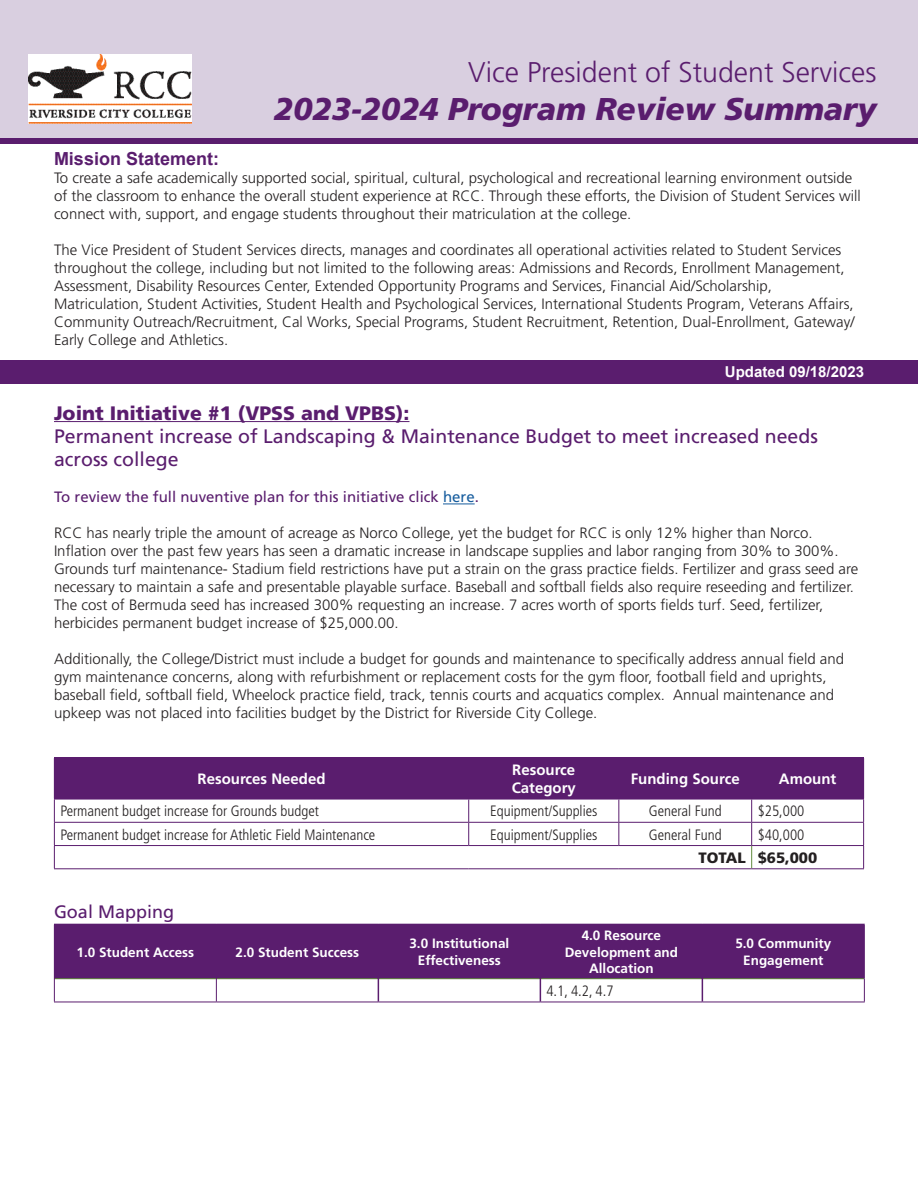
<style>
.page{position:relative;width:918px;height:1188px;background:#fff}
.page>*{position:absolute;margin:0;border:0;box-sizing:border-box;transform-origin:0 0}
.t1{font:italic 900 31.5px "Frutiger LT Std";color:#5a1d6e}
.t2{font:300 28.5px "Frutiger LT Std";color:#5a1d6e}
.t3{font:19.5px/23.4px "Frutiger LT Std";color:#5a1d6e}
.t4{font:900 19.5px "Frutiger LT Std";color:#5a1d6e}
.t5{font:700 18px "Arial";color:#5a1d6e}
.t6{font:18px "Frutiger LT Std";color:#5a1d6e}
.t7{font:300 15px/18px "Frutiger LT Std";color:#231f20}
.t8{font:300 condensed 15px "Frutiger LT Std";color:#231f20}
.t9{font:15px "Frutiger LT Std";color:#5a1d6e}
.t10{font:700 15px/18px "Frutiger LT Std";color:#fff}
.t11{font:700 15px "Arial";color:#fff}
.t12{font:900 15px "Frutiger LT Std";color:#231f20}
.t13{font:700 13.5px/16.2px "Frutiger LT Std";color:#fff;text-align:center}
.s1{color:#175d9e}
</style>
<div class="page">
<div style="left:0;top:0;width:918px;height:141px;background:#d9cfe0"></div>
<div style="left:0;top:138px;width:918px;height:5px;background:#5a1d6e"></div>
<hr style="left:54px;top:421px;width:356px;height:1px;background:#5a1d6e">
<hr style="left:443px;top:504px;width:32px;height:1px;background:#175d9e">
<div style="left:54px;top:758px;width:415px;height:41px;background:#5a1d6e"></div>
<div style="left:469px;top:758px;width:150px;height:41px;background:#5a1d6e"></div>
<div style="left:619px;top:758px;width:133px;height:41px;background:#5a1d6e"></div>
<div style="left:752px;top:758px;width:112px;height:41px;background:#5a1d6e"></div>
<hr style="left:54px;top:757px;width:415px;height:1px;background:#5a1d6e">
<hr style="left:752px;top:757px;width:112px;height:1px;background:#5a1d6e">
<hr style="left:54px;top:868px;width:415px;height:1px;background:#5a1d6e">
<hr style="left:469px;top:868px;width:150px;height:1px;background:#5a1d6e">
<hr style="left:619px;top:868px;width:133px;height:1px;background:#5a1d6e">
<hr style="left:752px;top:868px;width:112px;height:1px;background:#5a1d6e">
<hr style="left:54px;top:799px;width:415px;height:1px;background:#5a1d6e">
<hr style="left:469px;top:799px;width:150px;height:1px;background:#5a1d6e">
<hr style="left:619px;top:799px;width:133px;height:1px;background:#5a1d6e">
<hr style="left:752px;top:799px;width:112px;height:1px;background:#5a1d6e">
<hr style="left:469px;top:757px;width:150px;height:1px;background:#5a1d6e">
<svg style="left:468px;top:799px;width:1px;height:46px"></svg>
<hr style="left:619px;top:757px;width:133px;height:1px;background:#5a1d6e">
<svg style="left:618px;top:799px;width:1px;height:46px"></svg>
<svg style="left:751px;top:799px;width:1px;height:69px"></svg>
<hr style="left:54px;top:822px;width:415px;height:1px;background:#5a1d6e">
<svg style="left:54px;top:799px;width:1px;height:69px"></svg>
<hr style="left:469px;top:822px;width:150px;height:1px;background:#5a1d6e">
<hr style="left:619px;top:822px;width:133px;height:1px;background:#5a1d6e">
<hr style="left:752px;top:822px;width:112px;height:1px;background:#5a1d6e">
<svg style="left:863px;top:799px;width:1px;height:69px"></svg>
<hr style="left:54px;top:845px;width:415px;height:1px;background:#5a1d6e">
<hr style="left:469px;top:845px;width:150px;height:1px;background:#5a1d6e">
<hr style="left:619px;top:845px;width:133px;height:1px;background:#5a1d6e">
<hr style="left:752px;top:845px;width:112px;height:1px;background:#5a1d6e">
<div style="left:54px;top:924px;width:162px;height:55px;background:#5a1d6e"></div>
<div style="left:216px;top:924px;width:162px;height:55px;background:#5a1d6e"></div>
<div style="left:378px;top:924px;width:162px;height:55px;background:#5a1d6e"></div>
<div style="left:540px;top:924px;width:162px;height:55px;background:#5a1d6e"></div>
<div style="left:702px;top:924px;width:162px;height:55px;background:#5a1d6e"></div>
<hr style="left:55px;top:978px;width:161px;height:1px;background:#628b3e">
<hr style="left:217px;top:978px;width:161px;height:1px;background:#628b3e">
<hr style="left:379px;top:978px;width:161px;height:1px;background:#628b3e">
<hr style="left:541px;top:978px;width:161px;height:1px;background:#628b3e">
<hr style="left:703px;top:978px;width:161px;height:1px;background:#628b3e">
<svg style="left:54px;top:979px;width:1px;height:23px"></svg>
<hr style="left:54px;top:1002px;width:162px;height:1px;background:#5a1d6e">
<svg style="left:216px;top:979px;width:1px;height:23px"></svg>
<hr style="left:216px;top:1002px;width:162px;height:1px;background:#5a1d6e">
<hr style="left:378px;top:1002px;width:162px;height:1px;background:#5a1d6e">
<svg style="left:378px;top:979px;width:1px;height:23px"></svg>
<hr style="left:540px;top:1002px;width:162px;height:1px;background:#5a1d6e">
<svg style="left:540px;top:979px;width:1px;height:23px"></svg>
<hr style="left:702px;top:924px;width:163px;height:1px;background:#5a1d6e">
<hr style="left:864px;top:925px;width:1px;height:54px;background:#5a1d6e">
<svg style="left:864px;top:979px;width:1px;height:23px"></svg>
<hr style="left:702px;top:1002px;width:163px;height:1px;background:#5a1d6e">
<svg style="left:702px;top:979px;width:1px;height:23px"></svg>
<img style="left:28px;top:54px;width:164px;height:70px">
<div style="left:0;top:360px;width:918px;height:24px;background:#5a1d6e"></div>
<h1 class="t2" style="left:468px;top:56px;width:410px">Vice President of Student Services</h1>
<p class="t1" style="left:274px;top:90px;width:604px">2023-2024 Program Review Summary</p>
<h2 class="t5" style="left:54px;top:146px;width:167px">Mission Statement:</h2>
<p class="t7" style="left:54px;top:169px;width:808px">To create a safe academically supported social, spiritual, cultural, psychological and recreational learning environment outside of the classroom to enhance the overall student experience at RCC. Through these efforts, the Division of Student Services will connect with, support, and engage students throughout their matriculation at the college.</p>
<p class="t7" style="left:54px;top:241px;width:802px">The Vice President of Student Services directs, manages and coordinates all operational activities related to Student Services throughout the college, including but not limited to the following areas: Admissions and Records, Enrollment Management, Assessment, Disability Resources Center, Extended Opportunity Programs and Services, Financial Aid/Scholarship, Matriculation, Student Activities, Student Health and Psychological Services, International Students Program, Veterans Affairs, Community Outreach/Recruitment, Cal Works, Special Programs, Student Recruitment, Retention, Dual-Enrollment, Gateway/ Early College and Athletics.</p>
<p class="t11" style="left:725px;top:362px;width:141px">Updated 09/18/2023</p>
<h3 class="t4" style="left:54px;top:401px;width:357px">Joint Initiative #1 (VPSS and VPBS):</h3>
<h4 class="t3" style="left:54px;top:425px;width:765px">Permanent increase of Landscaping &amp; Maintenance Budget to meet increased needs across college</h4>
<p class="t9" style="left:54px;top:488px;width:426px">To review the full nuventive plan for this initiative click <span class="s1">here</span>.</p>
<p class="t7" style="left:54px;top:524px;width:806px">RCC has nearly triple the amount of acreage as Norco College, yet the budget for RCC is only 12% higher than Norco.<br>Infation over the past few years has seen a dramatic increase in landscape supplies and labor ranging from 30% to 300%.<br>Grounds turf maintenance- Stadium feld restrictions have put a strain on the grass practice felds. Fertilizer and grass seed are necessary to maintain a safe and presentable playable surface. Baseball and softball felds also require reseeding and fertilizer.<br>The cost of Bermuda seed has increased 300% requesting an increase. 7 acres worth of sports felds turf. Seed, fertilizer, herbicides permanent budget increase of $25,000.00.</p>
<p class="t7" style="left:54px;top:650px;width:792px">Additionally, the College/District must include a budget for gounds and maintenance to specifcally address annual feld and gym maintenance concerns, along with refurbishment or replacement costs for the gym foor, football feld and uprights, baseball feld, softball feld, Wheelock practice feld, track, tennis courts and acquatics complex. Annual maintenance and upkeep was not placed into facilities budget by the District for Riverside City College.</p>
<p class="t10" style="left:198px;top:770px;width:130px">Resources Needed</p>
<p class="t10" style="left:512px;top:761px;width:66px">Resource<br>Category</p>
<p class="t10" style="left:631px;top:770px;width:110px">Funding Source</p>
<p class="t10" style="left:779px;top:770px;width:59px">Amount</p>
<p class="t8" style="left:60px;top:803px;width:260px">Permanent budget increase for Grounds budget</p>
<p class="t8" style="left:490px;top:803px;width:109px">Equipment/Supplies</p>
<p class="t8" style="left:649px;top:803px;width:74px">General Fund</p>
<p class="t8" style="left:758px;top:803px;width:48px">$25,000</p>
<p class="t8" style="left:60px;top:826px;width:316px">Permanent budget increase for Athletic Field Maintenance</p>
<p class="t8" style="left:490px;top:826px;width:109px">Equipment/Supplies</p>
<p class="t8" style="left:649px;top:826px;width:74px">General Fund</p>
<p class="t8" style="left:758px;top:826px;width:48px">$40,000</p>
<p class="t12" style="left:698px;top:848px;width:49px">TOTAL</p>
<p class="t12" style="left:758px;top:848px;width:61px">$65,000</p>
<p class="t6" style="left:54px;top:901px;width:122px">Goal Mapping</p>
<p class="t13" style="left:76px;top:944px;width:119px">1.0 Student Access</p>
<p class="t13" style="left:235px;top:944px;width:125px">2.0 Student Success</p>
<p class="t13" style="left:409px;top:936px;width:101px">3.0 Institutional<br>Effectiveness</p>
<p class="t13" style="left:565px;top:928px;width:115px">4.0 Resource<br>Development and<br>Allocation</p>
<p class="t13" style="left:735px;top:936px;width:98px">5.0 Community<br>Engagement</p>
<p class="t8" style="left:546px;top:982px;width:69px">4.1, 4.2, 4.7</p>
</div>
